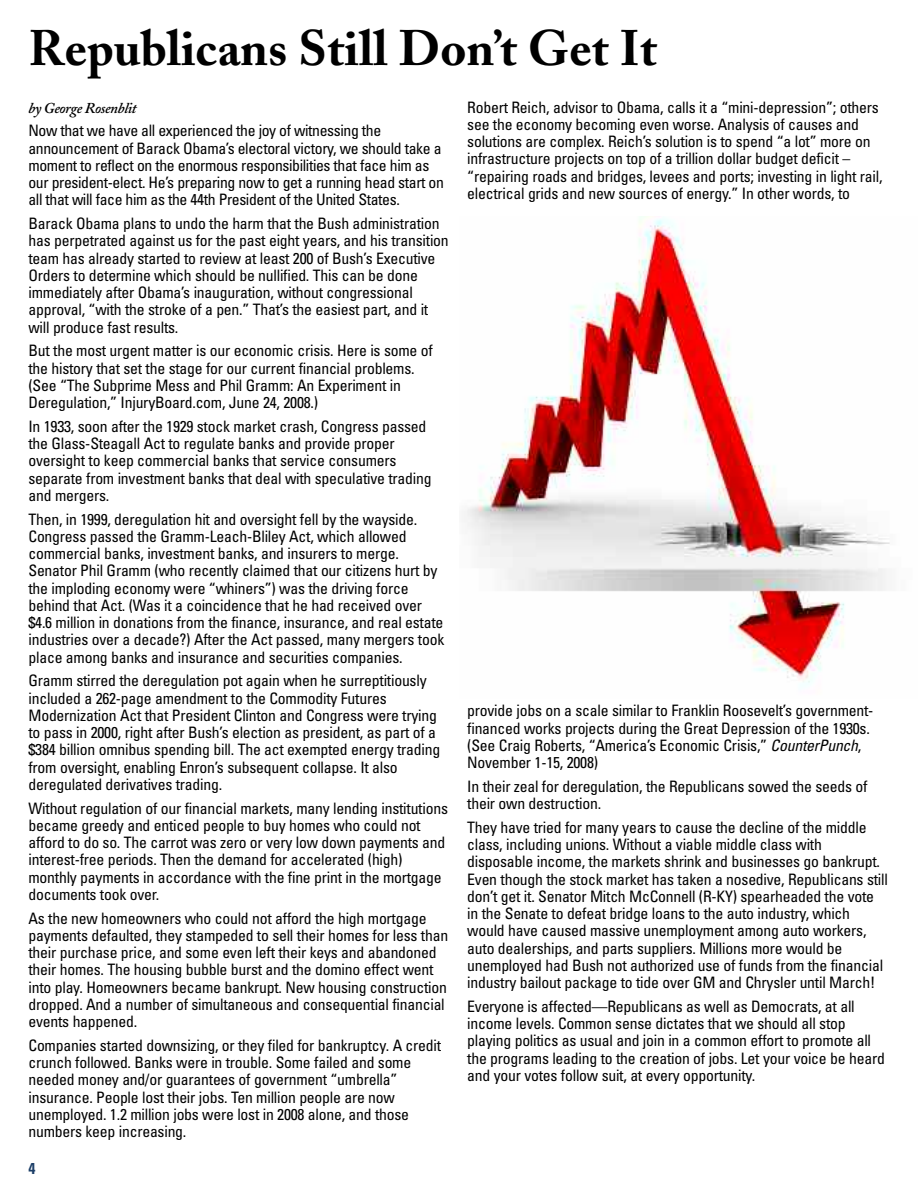
<style>
.page{position:relative;width:918px;height:1188px;background:#fff}
.page>*{position:absolute;margin:0;border:0;box-sizing:border-box;transform-origin:0 0}
.t1{font:700 49.5px "Adobe Caslon";color:#000}
.t2{font:condensed 15.75px/17.2px "Univers";letter-spacing:-.015em;color:#000}
.t3{font:700 condensed 15.75px "Univers";color:#1c3f68}
.t4{font:italic 600 15px "Adobe Caslon";letter-spacing:-.025em;color:#000}
.s1{font-style:italic}
</style>
<div class="page">
<img style="left:464px;top:216px;width:426px;height:471px">
<h1 class="t1" style="left:28px;top:29px;width:630px">Republicans Still Don’t Get It</h1>
<p class="t4" style="left:28px;top:103px;width:110px">by George Rosenblit</p>
<p class="t2" style="left:28px;top:123px;width:417px">Now that we have all experienced the joy of witnessing the announcement of Barack Obama’s electoral victory, we should take a moment to reflect on the enormous responsibilities that face him as our president-elect. He’s preparing now to get a running head start on all that will face him as the 44th President of the United States.</p>
<p class="t2" style="left:28px;top:216px;width:422px">Barack Obama plans to undo the harm that the Bush administration has perpetrated against us for the past eight years, and his transition team has already started to review at least 200 of Bush’s Executive Orders to determine which should be nullified. This can be done immediately after Obama’s inauguration, without congressional approval, “with the stroke of a pen.” That’s the easiest part, and it will produce fast results.</p>
<p class="t2" style="left:28px;top:343px;width:406px">But the most urgent matter is our economic crisis. Here is some of the history that set the stage for our current financial problems. (See “The Subprime Mess and Phil Gramm: An Experiment in Deregulation,” InjuryBoard.com, June 24, 2008.)</p>
<p class="t2" style="left:28px;top:419px;width:405px">In 1933, soon after the 1929 stock market crash, Congress passed the Glass-Steagall Act to regulate banks and provide proper oversight to keep commercial banks that service consumers separate from investment banks that deal with speculative trading and mergers.</p>
<p class="t2" style="left:28px;top:512px;width:417px">Then, in 1999, deregulation hit and oversight fell by the wayside.<br>Congress passed the Gramm-Leach-Bliley Act, which allowed commercial banks, investment banks, and insurers to merge.<br>Senator Phil Gramm (who recently claimed that our citizens hurt by the imploding economy were “whiners”) was the driving force behind that Act. (Was it a coincidence that he had received over $4.6 million in donations from the finance, insurance, and real estate industries over a decade?) After the Act passed, many mergers took place among banks and insurance and securities companies.</p>
<p class="t2" style="left:28px;top:673px;width:413px">Gramm stirred the deregulation pot again when he surreptitiously included a 262-page amendment to the Commodity Futures Modernization Act that President Clinton and Congress were trying to pass in 2000, right after Bush’s election as president, as part of a $384 billion omnibus spending bill. The act exempted energy trading from oversight, enabling Enron’s subsequent collapse. It also deregulated derivatives trading.</p>
<p class="t2" style="left:28px;top:801px;width:421px">Without regulation of our financial markets, many lending institutions became greedy and enticed people to buy homes who could not afford to do so. The carrot was zero or very low down payments and interest-free periods. Then the demand for accelerated (high) monthly payments in accordance with the fine print in the mortgage documents took over.</p>
<p class="t2" style="left:28px;top:911px;width:421px">As the new homeowners who could not afford the high mortgage payments defaulted, they stampeded to sell their homes for less than their purchase price, and some even left their keys and abandoned their homes. The housing bubble burst and the domino effect went into play. Homeowners became bankrupt. New housing construction dropped. And a number of simultaneous and consequential financial events happened.</p>
<p class="t2" style="left:28px;top:1038px;width:414px">Companies started downsizing, or they filed for bankruptcy. A credit crunch followed. Banks were in trouble. Some failed and some needed money and/or guarantees of government “umbrella” insurance. People lost their jobs. Ten million people are now unemployed. 1.2 million jobs were lost in 2008 alone, and those numbers keep increasing.</p>
<p class="t3" style="left:28px;top:1162px;width:8px">4</p>
<p class="t2" style="left:467px;top:100px;width:417px">Robert Reich, advisor to Obama, calls it a “mini-depression”; others see the economy becoming even worse. Analysis of causes and solutions are complex. Reich’s solution is to spend “a lot” more on infrastructure projects on top of a trillion dollar budget deficit – “repairing roads and bridges, levees and ports; investing in light rail, electrical grids and new sources of energy.” In other words, to</p>
<p class="t2" style="left:467px;top:704px;width:408px">provide jobs on a scale similar to Franklin Roosevelt’s government&shy;financed works projects during the Great Depression of the 1930s. (See Craig Roberts, “America’s Economic Crisis,” <span class="s1">CounterPunch</span>, November 1-15, 2008)</p>
<p class="t2" style="left:467px;top:779px;width:402px">In their zeal for deregulation, the Republicans sowed the seeds of their own destruction.</p>
<p class="t2" style="left:467px;top:820px;width:422px">They have tried for many years to cause the decline of the middle class, including unions. Without a viable middle class with disposable income, the markets shrink and businesses go bankrupt.<br>Even though the stock market has taken a nosedive, Republicans still don’t get it. Senator Mitch McConnell (R-KY) spearheaded the vote in the Senate to defeat bridge loans to the auto industry, which would have caused massive unemployment among auto workers, auto dealerships, and parts suppliers. Millions more would be unemployed had Bush not authorized use of funds from the financial industry bailout package to tide over GM and Chrysler until March!</p>
<p class="t2" style="left:467px;top:999px;width:419px">Everyone is affected—Republicans as well as Democrats, at all income levels. Common sense dictates that we should all stop playing politics as usual and join in a common effort to promote all the programs leading to the creation of jobs. Let your voice be heard and your votes follow suit, at every opportunity.</p>
</div>
